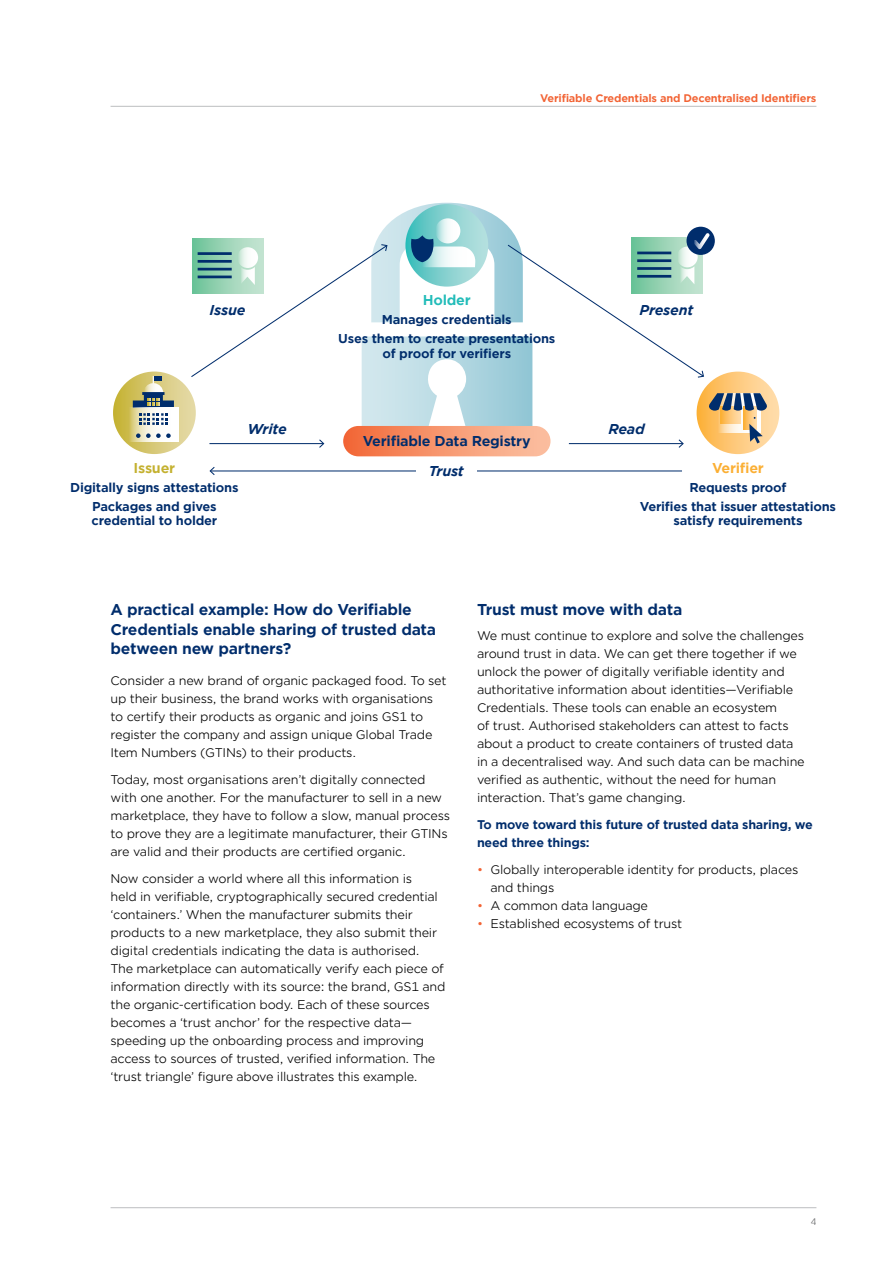
<style>
.page{position:relative;width:893px;height:1263px;background:#fff}
.page>*{position:absolute;margin:0;border:0;box-sizing:border-box;transform-origin:0 0}
.t1{font:700 15px/19.5px "Gotham Office";letter-spacing:-.02em;color:#002d6c}
.t2{font:italic 700 13.65px "Gotham Office";letter-spacing:-.02em;color:#002d6c}
.t3{font:700 13.65px "Gotham Office";letter-spacing:-.02em;color:#002d6c}
.t4{font:700 13.65px "Gotham Office";letter-spacing:-.02em;color:#fbaf34}
.t5{font:700 13.65px "Gotham Office";letter-spacing:-.02em;color:#22bcb9}
.t6{font:700 13.65px "Gotham Office";letter-spacing:-.02em;color:#c4b130}
.t7{font:700 12.3px/18.8px "Gotham Office";letter-spacing:-.02em;color:#002d6c;text-align:center}
.t8{font:12px/18px "Gotham Office";letter-spacing:-.02em;color:#000}
.t9{font:700 12px/18px "Gotham Office";letter-spacing:-.02em;color:#002d6c}
.t10{font:700 10.5px "Gotham Office";letter-spacing:-.02em;color:#f26334}
.t11{font:9px "Gotham Office";color:#58595b}
.s1{color:#f26334}
</style>
<div class="page">
<hr style="left:111px;top:106px;width:705px;height:1px;background:#bcbec0">
<hr style="left:111px;top:1207px;width:705px;height:1px;background:#bcbec0">
<hr style="left:211px;top:470px;width:471px;height:1px;background:#002d6c">
<svg style="left:209px;top:467px;width:6px;height:8px"></svg>
<div style="left:416px;top:461px;width:61px;height:25px;background:#fff"></div>
<svg style="left:343px;top:426px;width:207px;height:30px"></svg>
<svg style="left:113px;top:371px;width:83px;height:83px;background:#d7c977"></svg>
<svg style="left:128px;top:408px;width:50px;height:33px"></svg>
<svg style="left:133px;top:376px;width:41px;height:49px"></svg>
<svg style="left:136px;top:433px;width:35px;height:5px"></svg>
<div style="left:697px;top:372px;width:82px;height:82px;background:#ffdaa5;border-radius:41px"></div>
<svg style="left:190px;top:203px;width:577px;height:252px"></svg>
<p class="t10" style="left:540px;top:91px;width:278px">Verifiable Credentials and Decentralised Identifiers</p>
<p class="t2" style="left:210px;top:301px;width:37px">Issue</p>
<p class="t5" style="left:423px;top:291px;width:49px">Holder</p>
<p class="t7" style="left:338px;top:310px;width:219px">Manages credentials<br>Uses them to create presentations</p>
<p class="t7" style="left:382px;top:344px;width:130px">of proof for verifiers</p>
<p class="t2" style="left:639px;top:301px;width:55px">Present</p>
<p class="t2" style="left:247px;top:419px;width:41px">Write</p>
<p class="t6" style="left:134px;top:458px;width:43px">Issuer</p>
<p class="t7" style="left:70px;top:478px;width:170px">Digitally signs attestations<br>Packages and gives</p>
<p class="t7" style="left:92px;top:511px;width:127px">credential to holder</p>
<p class="t3" style="left:363px;top:432px;width:169px">Verifiable Data Registry</p>
<p class="t2" style="left:429px;top:462px;width:37px">Trust</p>
<p class="t2" style="left:608px;top:419px;width:38px">Read</p>
<p class="t4" style="left:712px;top:458px;width:53px">Verifier</p>
<p class="t7" style="left:640px;top:478px;width:198px">Requests proof<br>Verifies that issuer attestations</p>
<p class="t7" style="left:673px;top:511px;width:131px">satisfy requirements</p>
<p class="t1" style="left:111px;top:600px;width:327px">A practical example: How do Verifiable<br>Credentials enable sharing of trusted data between new partners?</p>
<p class="t8" style="left:111px;top:671px;width:338px">Consider a new brand of organic packaged food. To set up their business, the brand works with organisations to certify their products as organic and joins GS1 to register the company and assign unique Global Trade Item Numbers (GTINs) to their products.</p>
<p class="t8" style="left:111px;top:770px;width:341px">Today, most organisations aren’t digitally connected with one another. For the manufacturer to sell in a new marketplace, they have to follow a slow, manual process to prove they are a legitimate manufacturer, their GTINs are valid and their products are certified organic.</p>
<p class="t8" style="left:111px;top:869px;width:336px">Now consider a world where all this information is<br>held in verifiable, cryptographically secured credential ‘containers.’ When the manufacturer submits their products to a new marketplace, they also submit their digital credentials indicating the data is authorised.<br>The marketplace can automatically verify each piece of information directly with its source: the brand, GS1 and the organic-certification body. Each of these sources becomes a ‘trust anchor’ for the respective data— speeding up the onboarding process and improving access to sources of trusted, verified information. The ‘trust triangle’ figure above illustrates this example.</p>
<p class="t1" style="left:477px;top:600px;width:207px">Trust must move with data</p>
<p class="t8" style="left:477px;top:626px;width:329px">We must continue to explore and solve the challenges around trust in data. We can get there together if we unlock the power of digitally verifiable identity and authoritative information about identities—Verifiable Credentials. These tools can enable an ecosystem<br>of trust. Authorised stakeholders can attest to facts about a product to create containers of trusted data in a decentralised way. And such data can be machine verified as authentic, without the need for human interaction. That’s game changing.</p>
<p class="t9" style="left:477px;top:815px;width:337px">To move toward this future of trusted data sharing, we need three things:</p>
<p class="t8" style="left:490px;top:860px;width:309px;text-indent:-14px"><span class="s1">•</span> Globally interoperable identity for products, places and things</p>
<p class="t8" style="left:477px;top:896px;width:173px"><span class="s1">•</span> A common data language</p>
<p class="t8" style="left:477px;top:914px;width:207px"><span class="s1">•</span> Established ecosystems of trust</p>
<p class="t11" style="left:811px;top:1215px;width:7px">4</p>
</div>
